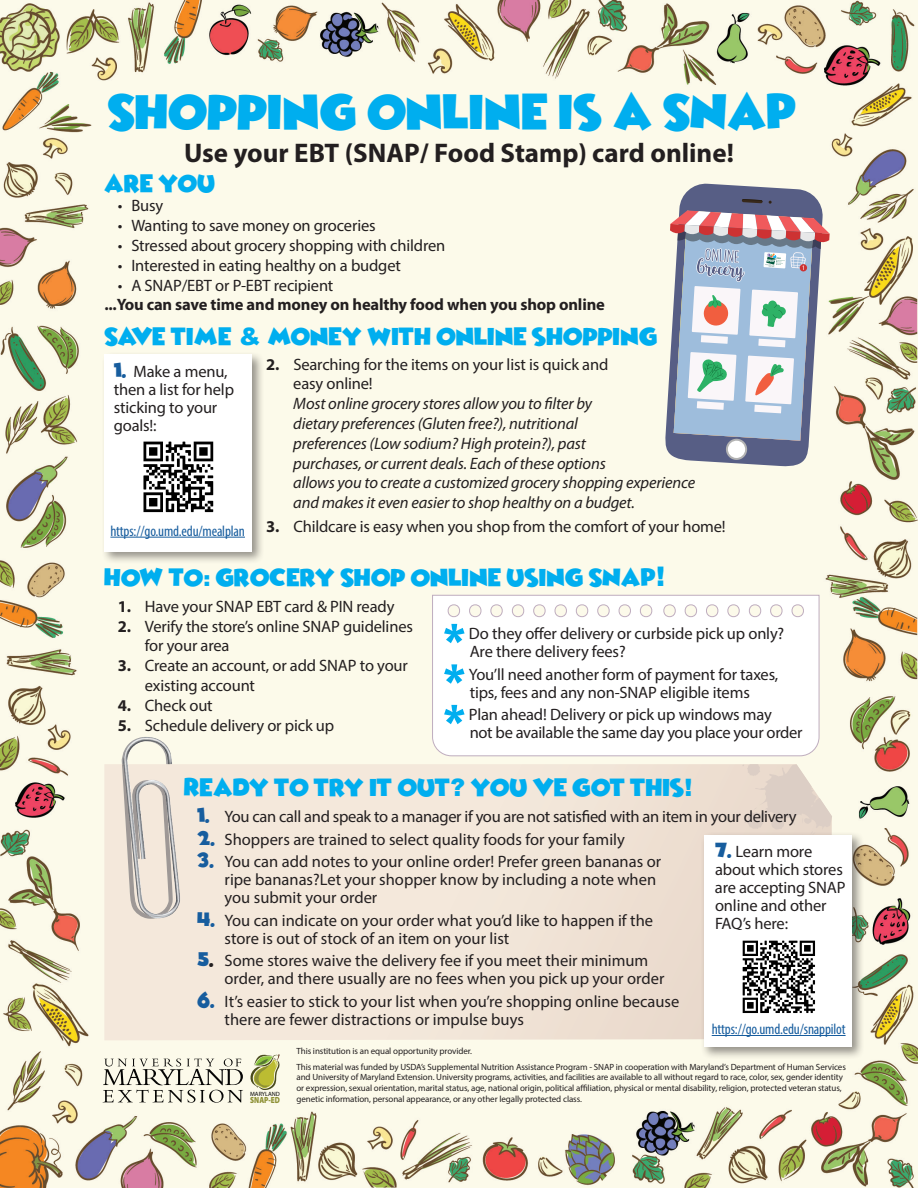
<style>
.page{position:relative;width:918px;height:1188px;background:#fff}
.page>*{position:absolute;margin:0;border:0;box-sizing:border-box;transform-origin:0 0}
.t1{font:900 54px "Arial";color:#00aeef}
.t2{font:42px "Wicked Mouse";letter-spacing:.01em;color:#00aeef}
.t3{font:700 27px "Myriad Pro";color:#231f20}
.t4{font:900 24px "Arial";color:#00aeef}
.t5{font:21px "Wicked Mouse";letter-spacing:.01em;color:#00aeef}
.t6{font:16.5px/18px "Myriad Pro";letter-spacing:-.01em;color:#231f20}
.t7{font:italic 16.5px/19.8px "Myriad Pro";letter-spacing:-.01em;color:#231f20}
.t8{font:700 16.5px "Myriad Pro";letter-spacing:-.01em;color:#231f20}
.t9{font:16.5px "Wicked Mouse";color:#175d9e}
.t10{font:condensed 15px "Myriad Pro";letter-spacing:-.01em;color:#175d9e}
.t11{font:9px/10.8px "Myriad Pro";letter-spacing:-.01em;color:#231f20}
.t12{font:900 9px "Myriad Pro";color:#8d9035;scale:.81 1}
.t13{font:6.15px "Myriad Pro";letter-spacing:-.005em;color:#000}
.s1{font-family:"Arial";font-weight:900;font-size:24px}
.s2{font-weight:700}
.s3{font-family:"Wicked Mouse";color:#175d9e}
.s4{font-family:"Arial";font-weight:900}
.s5{font-family:"Arial";font-weight:900;font-size:27px}
.s6{font-family:"Wicked Mouse"}
</style>
<div class="page">
<img style="left:0;top:0;width:918px;height:1188px">
<svg style="left:103px;top:1054px;width:177px;height:49px;background:#d3d2bd"></svg>
<svg style="left:664px;top:183px;width:159px;height:285px;background:#9599ab"></svg>
<svg style="left:742px;top:199px;width:21px;height:4px"></svg>
<svg style="left:726px;top:438px;width:21px;height:22px"></svg>
<div style="left:728px;top:440px;width:17px;height:18px;background:#fff;border-radius:50%"></div>
<svg style="left:670px;top:210px;width:160px;height:231px"></svg>
<svg style="left:432px;top:595px;width:387px;height:161px"></svg>
<svg style="left:104px;top:764px;width:637px;height:276px;background:#f1e5d8"></svg>
<img style="left:122px;top:737px;width:1px;height:27px">
<img style="left:122px;top:764px;width:51px;height:155px">
<img style="left:123px;top:737px;width:58px;height:181px">
<svg style="left:741px;top:764px;width:91px;height:68px;background:#e6d9cd"></svg>
<div style="left:101px;top:351px;width:164px;height:213px;background:#231f20;opacity:.48"></div>
<div style="left:104px;top:355px;width:148px;height:197px;background:#fff"></div>
<img style="left:143px;top:441px;width:71px;height:72px">
<hr style="left:110px;top:537px;width:135px;height:1px;background:#175d9e">
<div style="left:701px;top:832px;width:164px;height:227px;background:#231f20;opacity:.48"></div>
<div style="left:704px;top:835px;width:148px;height:212px;background:#fff"></div>
<hr style="left:712px;top:1035px;width:134px;height:1px;background:#175d9e">
<img style="left:742px;top:940px;width:73px;height:73px">
<p class="t2" style="left:108px;top:77px;width:691px">SHOPPING ONLINE IS A SNAP</p>
<p class="t3" style="left:184px;top:135px;width:551px">Use your EBT (SNAP/ Food Stamp) card online!</p>
<p class="t5" style="left:104px;top:165px;width:112px">ARE YOU</p>
<p class="t6" style="left:118px;top:197px;width:47px">• Busy</p>
<p class="t6" style="left:118px;top:216px;width:259px">• Wanting to save money on groceries</p>
<p class="t6" style="left:118px;top:236px;width:329px">• Stressed about grocery shopping with children</p>
<p class="t6" style="left:118px;top:256px;width:285px">• Interested in eating healthy on a budget</p>
<p class="t6" style="left:118px;top:276px;width:217px">• A SNAP/EBT or P-EBT recipient</p>
<p class="t8" style="left:104px;top:294px;width:502px">...You can save time and money on healthy food when you shop online</p>
<p class="t5" style="left:104px;top:319px;width:554px">SAVE TIME <span class="s1">&amp;</span> MONEY WITH ONLINE SHOPPING</p>
<p class="t6" style="left:293px;top:354px;width:317px;line-height:19.8px;text-indent:-27px"><span class="s2">2.</span> Searching for the items on your list is quick and easy online!</p>
<p class="t7" style="left:293px;top:393px;width:300px">Most online grocery stores allow you to filter by dietary preferences (Gluten free?), nutritional</p>
<p class="t7" style="left:293px;top:433px;width:404px">preferences (Low sodium? High protein?), past<br>purchases, or current deals. Each of these options<br>allows you to create a customized grocery shopping experience</p>
<p class="t7" style="left:293px;top:492px;width:343px">and makes it even easier to shop healthy on a budget.</p>
<p class="t6" style="left:266px;top:518px;width:461px"><span class="s2">3.</span> Childcare is easy when you shop from the comfort of your home!</p>
<p class="t6" style="left:114px;top:362px;width:115px"><span class="s3">1.</span> Make a menu,</p>
<p class="t6" style="left:114px;top:380px;width:122px">then a list for help sticking to your</p>
<p class="t6" style="left:114px;top:416px;width:44px">goals!:</p>
<p class="t10" style="left:110px;top:522px;width:136px">https://go.umd.edu/mealplan</p>
<p class="t5" style="left:104px;top:560px;width:562px">HOW TO<span class="s4">:</span> GROCERY SHOP ONLINE USING SNAP<span class="s5">!</span></p>
<p class="t6" style="left:118px;top:597px;width:278px"><span class="s2">1.</span> Have your SNAP EBT card &amp; PIN ready</p>
<p class="t6" style="left:145px;top:616px;width:270px;line-height:19.8px;text-indent:-27px"><span class="s2">2.</span> Verify the store’s online SNAP guidelines for your area</p>
<p class="t6" style="left:145px;top:656px;width:265px;line-height:19.8px;text-indent:-27px"><span class="s2">3.</span> Create an account, or add SNAP to your existing account</p>
<p class="t6" style="left:118px;top:696px;width:96px"><span class="s2">4.</span> Check out</p>
<p class="t6" style="left:118px;top:716px;width:218px"><span class="s2">5.</span> Schedule delivery or pick up</p>
<p class="t1" style="left:439px;top:605px;width:32px">*</p>
<p class="t6" style="left:469px;top:624px;width:317px">Do they offer delivery or curbside pick up only?</p>
<p class="t6" style="left:470px;top:642px;width:157px">Are there delivery fees?</p>
<p class="t1" style="left:439px;top:645px;width:32px">*</p>
<p class="t6" style="left:469px;top:665px;width:311px">You’ll need another form of payment for taxes,</p>
<p class="t6" style="left:470px;top:683px;width:282px">tips, fees and any non-SNAP eligible items</p>
<p class="t1" style="left:439px;top:686px;width:32px">*</p>
<p class="t6" style="left:469px;top:705px;width:335px">Plan ahead! Delivery or pick up windows may<br>not be available the same day you place your order</p>
<p class="t5" style="left:184px;top:770px;width:502px">READY TO TRY IT OUT<span class="s1">?</span> YOU’VE GOT THIS</p>
<p class="t4" style="left:685px;top:770px;width:9px">!</p>
<p class="t6" style="left:198px;top:807px;width:600px"><span class="s3">1.</span> You can call and speak to a manager if you are not satisfied with an item in your delivery</p>
<p class="t9" style="left:198px;top:824px;width:19px">2.</p>
<p class="t6" style="left:225px;top:830px;width:402px">Shoppers are trained to select quality foods for your family</p>
<p class="t6" style="left:225px;top:852px;width:438px;text-indent:-27px"><span class="s3">3.</span> You can add notes to your online order! Prefer green bananas or ripe bananas?Let your shopper know by including a note when you submit your order</p>
<p class="t6" style="left:225px;top:911px;width:430px;text-indent:-27px"><span class="s3">4.</span> You can indicate on your order what you’d like to happen if the store is out of stock of an item on your list</p>
<p class="t6" style="left:225px;top:951px;width:441px;text-indent:-27px"><span class="s3">5</span><span class="s6">.</span> Some stores waive the delivery fee if you meet their minimum order, and there usually are no fees when you pick up your order</p>
<p class="t6" style="left:225px;top:992px;width:456px;text-indent:-27px"><span class="s3">6.</span> It’s easier to stick to your list when you’re shopping online because there are fewer distractions or impulse buys</p>
<p class="t6" style="left:715px;top:842px;width:98px"><span class="s3">7.</span> Learn more</p>
<p class="t6" style="left:715px;top:860px;width:132px">about which stores are accepting SNAP</p>
<p class="t6" style="left:715px;top:896px;width:113px">online and other</p>
<p class="t6" style="left:715px;top:914px;width:75px">FAQ’s here:</p>
<p class="t10" style="left:712px;top:1020px;width:135px">https://go.umd.edu/snappilot</p>
<p class="t13" style="left:250px;top:1090px;width:31px">MARYLAND</p>
<p class="t12" style="left:250px;top:1094px;width:38px">SNAP-ED</p>
<p class="t11" style="left:296px;top:1046px;width:177px">This institution is an equal opportunity provider.</p>
<p class="t11" style="left:296px;top:1061px;width:551px">This material was funded by USDA’s Supplemental Nutrition Assistance Program - SNAP in cooperation with Maryland’s Department of Human Services and University of Maryland Extension. University programs, activities, and facilities are available to all without regard to race, color, sex, gender identity or expression, sexual orientation, marital status, age, national origin, political affiliation, physical or mental disability, religion, protected veteran status, genetic information, personal appearance, or any other legally protected class.</p>
</div>
